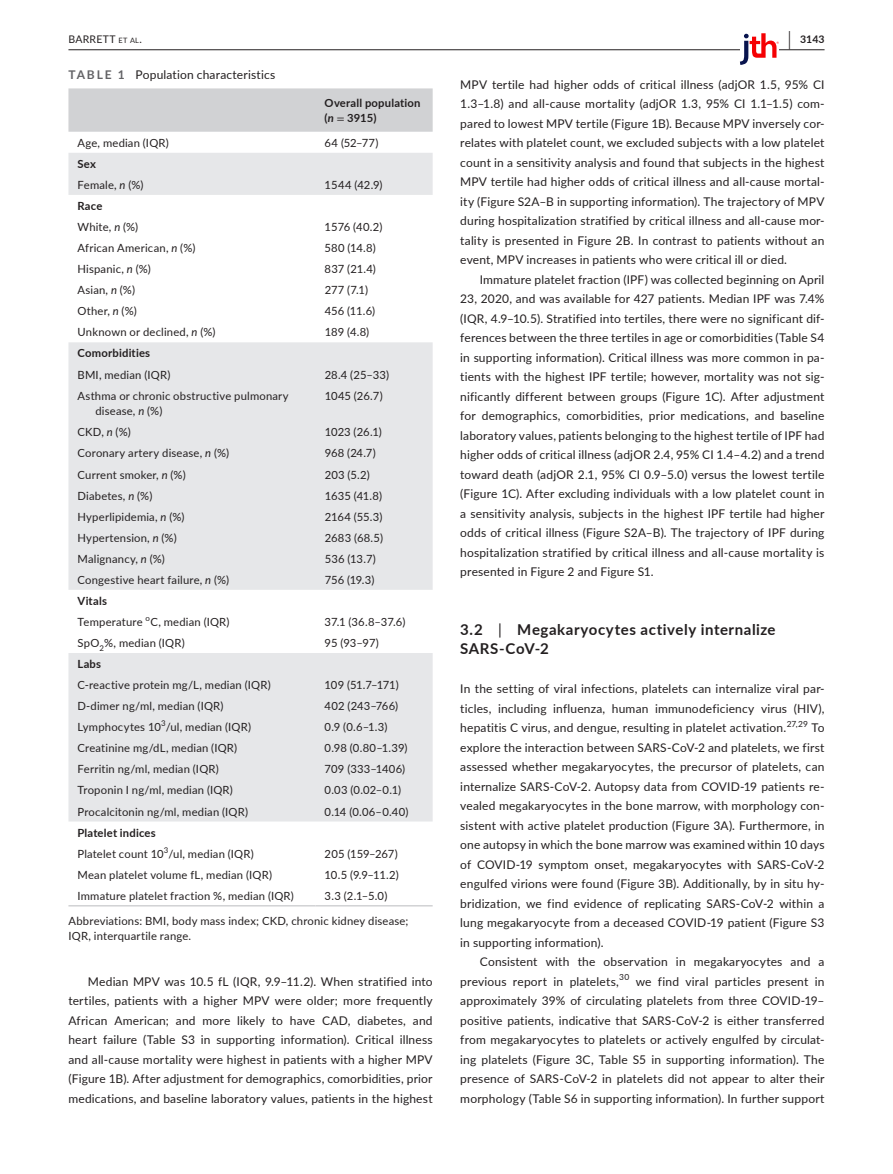
<style>
.page{position:relative;width:893px;height:1174px;background:#fff}
.page>*{position:absolute;margin:0;border:0;box-sizing:border-box;transform-origin:0 0}
.t1{font:700 15px/19.5px "Lato";letter-spacing:.04em;color:#231f20}
.t2{font:12px/19.5px "Lato";letter-spacing:.015em;color:#231f20;text-align:justify}
.t3{font:11.25px/21px "Lato";letter-spacing:.015em;color:#231f20}
.t4{font:700 11.25px/15.8px "Lato";letter-spacing:.015em;color:#231f20}
.t5{font:10.5px "Lato";letter-spacing:.025em;color:#231f20}
.t6{font:700 10.5px "Lato";color:#231f20}
.t7{font:8.4px "Lato";color:#231f20}
.t8{font:7.8px "Lato";color:#231f20}
.s1{font-size:7.35px}
.s2{font-size:19.5px}
.s3{font-weight:700;color:#636366}
.s4{font-style:italic}
.s5{font-family:"STIX";font-weight:400}
.s6{font-weight:700}
.s7{font-weight:400}
</style>
<div class="page">
<hr style="left:68px;top:49px;width:756px;height:1px;background:#231f20">
<svg style="left:740px;top:33px;width:39px;height:32px"></svg>
<div style="left:68px;top:88px;width:365px;height:44px;background:#d1d2d4"></div>
<svg style="left:68px;top:153px;width:365px;height:668px;fill:#e6e7e9"></svg>
<hr style="left:68px;top:905px;width:248px;height:1px;background:#d1d2d4">
<hr style="left:316px;top:905px;width:117px;height:1px;background:#d1d2d4">
<p class="t5" style="left:68px;top:31px;width:75px">BARRETT <span class="s1">et al</span>.</p>
<p class="t6" style="left:789px;top:31px;width:37px"><span class="s2">|</span> 3143</p>
<p class="t2" style="left:68px;top:64px;width:208px"><span class="s3">TABLE 1</span> Population characteristics</p>
<p class="t4" style="left:325px;top:94px;width:98px">Overall population (<span class="s4">n</span> <span class="s5">=</span> 3915)</p>
<p class="t3" style="left:77px;top:132px;width:93px">Age, median (IQR)</p>
<p class="t3" style="left:325px;top:132px;width:55px">64 (52–77)</p>
<p class="t3" style="left:77px;top:153px;width:68px"><span class="s6">Sex<br></span>Female, <span class="s4">n</span> (%)</p>
<p class="t3" style="left:325px;top:174px;width:59px">1544 (42.9)</p>
<p class="t3" style="left:77px;top:195px;width:62px"><span class="s6">Race<br></span>White, <span class="s4">n</span> (%)</p>
<p class="t3" style="left:325px;top:216px;width:59px">1576 (40.2)</p>
<p class="t3" style="left:77px;top:237px;width:119px">African American, <span class="s4">n</span> (%)</p>
<p class="t3" style="left:325px;top:237px;width:53px">580 (14.8)</p>
<p class="t3" style="left:77px;top:258px;width:75px">Hispanic, <span class="s4">n</span> (%)</p>
<p class="t3" style="left:325px;top:258px;width:53px">837 (21.4)</p>
<p class="t3" style="left:77px;top:279px;width:59px">Asian, <span class="s4">n</span> (%)</p>
<p class="t3" style="left:325px;top:279px;width:45px">277 (7.1)</p>
<p class="t3" style="left:77px;top:300px;width:61px">Other, <span class="s4">n</span> (%)</p>
<p class="t3" style="left:325px;top:300px;width:52px">456 (11.6)</p>
<p class="t3" style="left:77px;top:321px;width:140px">Unknown or declined, <span class="s4">n</span> (%)</p>
<p class="t3" style="left:325px;top:321px;width:46px">189 (4.8)</p>
<p class="t4" style="left:77px;top:345px;width:74px">Comorbidities</p>
<p class="t3" style="left:77px;top:363px;width:94px">BMI, median (IQR)</p>
<p class="t3" style="left:325px;top:363px;width:66px">28.4 (25–33)</p>
<p class="t3" style="left:95px;top:387px;width:195px;line-height:15.8px;text-indent:-18px">Asthma or chronic obstructive pulmonary disease, <span class="s4">n</span> (%)</p>
<p class="t3" style="left:325px;top:384px;width:60px">1045 (26.7)</p>
<p class="t3" style="left:77px;top:421px;width:55px">CKD, <span class="s4">n</span> (%)</p>
<p class="t3" style="left:325px;top:421px;width:59px">1023 (26.1)</p>
<p class="t3" style="left:78px;top:442px;width:153px">Coronary artery disease, <span class="s4">n</span> (%)</p>
<p class="t3" style="left:325px;top:442px;width:53px">968 (24.7)</p>
<p class="t3" style="left:78px;top:463px;width:110px">Current smoker, <span class="s4">n</span> (%)</p>
<p class="t3" style="left:325px;top:463px;width:47px">203 (5.2)</p>
<p class="t3" style="left:78px;top:484px;width:76px">Diabetes, <span class="s4">n</span> (%)</p>
<p class="t3" style="left:325px;top:484px;width:59px">1635 (41.8)</p>
<p class="t3" style="left:78px;top:505px;width:109px">Hyperlipidemia, <span class="s4">n</span> (%)</p>
<p class="t3" style="left:325px;top:505px;width:59px">2164 (55.3)</p>
<p class="t3" style="left:78px;top:526px;width:101px">Hypertension, <span class="s4">n</span> (%)</p>
<p class="t3" style="left:325px;top:526px;width:60px">2683 (68.5)</p>
<p class="t3" style="left:78px;top:548px;width:89px">Malignancy, <span class="s4">n</span> (%)</p>
<p class="t3" style="left:325px;top:548px;width:53px">536 (13.7)</p>
<p class="t3" style="left:78px;top:569px;width:153px">Congestive heart failure, <span class="s4">n</span> (%)</p>
<p class="t3" style="left:325px;top:569px;width:51px">756 (19.3)</p>
<p class="t4" style="left:78px;top:592px;width:31px">Vitals</p>
<p class="t3" style="left:78px;top:611px;width:67px">Temperature</p>
<p class="t8" style="left:146px;top:612px;width:6px">o</p>
<p class="t3" style="left:150px;top:611px;width:81px">C, median (IQR)</p>
<p class="t3" style="left:325px;top:611px;width:82px">37.1 (36.8–37.6)</p>
<p class="t3" style="left:77px;top:632px;width:109px">SpO<sub>2</sub>%, median (IQR)</p>
<p class="t3" style="left:325px;top:632px;width:56px">95 (93–97)</p>
<p class="t4" style="left:77px;top:655px;width:25px">Labs</p>
<p class="t3" style="left:77px;top:674px;width:195px">C-reactive protein mg/L, median (IQR)</p>
<p class="t3" style="left:325px;top:674px;width:76px">109 (51.7–171)</p>
<p class="t3" style="left:77px;top:695px;width:148px">D-dimer ng/ml, median (IQR)</p>
<p class="t3" style="left:325px;top:695px;width:75px">402 (243–766)</p>
<p class="t3" style="left:77px;top:716px;width:175px">Lymphocytes 10 /ul, median (IQR)</p>
<p class="t8" style="left:161px;top:718px;width:6px">3</p>
<p class="t3" style="left:325px;top:716px;width:64px">0.9 (0.6–1.3)</p>
<p class="t3" style="left:77px;top:737px;width:161px">Creatinine mg/dL, median (IQR)</p>
<p class="t3" style="left:325px;top:737px;width:84px">0.98 (0.80–1.39)</p>
<p class="t3" style="left:77px;top:758px;width:143px">Ferritin ng/ml, median (IQR)</p>
<p class="t3" style="left:325px;top:758px;width:82px">709 (333–1406)</p>
<p class="t3" style="left:77px;top:779px;width:157px">Troponin I ng/ml, median (IQR)</p>
<p class="t3" style="left:325px;top:779px;width:78px">0.03 (0.02–0.1)</p>
<p class="t3" style="left:77px;top:800px;width:172px">Procalcitonin ng/ml, median (IQR)</p>
<p class="t3" style="left:325px;top:800px;width:85px">0.14 (0.06–0.40)</p>
<p class="t4" style="left:77px;top:824px;width:80px">Platelet indices</p>
<p class="t3" style="left:77px;top:842px;width:178px">Platelet count 10 /ul, median (IQR)</p>
<p class="t8" style="left:164px;top:844px;width:6px">3</p>
<p class="t3" style="left:325px;top:842px;width:75px">205 (159–267)</p>
<p class="t3" style="left:77px;top:863px;width:196px">Mean platelet volume fL, median (IQR)</p>
<p class="t3" style="left:325px;top:863px;width:76px">10.5 (9.9–11.2)</p>
<p class="t3" style="left:77px;top:884px;width:218px">Immature platelet fraction %, median (IQR)</p>
<p class="t3" style="left:325px;top:884px;width:64px">3.3 (2.1–5.0)</p>
<p class="t3" style="left:68px;top:912px;width:342px;line-height:15.8px">Abbreviations: BMI, body mass index; CKD, chronic kidney disease;<br>IQR, interquartile range.</p>
<p class="t2" style="left:68px;top:971px;width:366px;text-indent:20px">Median MPV was 10.5 fL (IQR, 9.9–11.2). When stratified into tertiles, patients with a higher MPV were older; more frequently African American; and more likely to have CAD, diabetes, and heart failure (Table S3 in supporting information). Critical illness and all-cause mortality were highest in patients with a higher MPV (Figure 1B). After adjustment for demographics, comorbidities, prior medications, and baseline laboratory values, patients in the highest</p>
<p class="t2" style="left:460px;top:74px;width:366px">MPV tertile had higher odds of critical illness (adjOR 1.5, 95% CI 1.3–1.8) and all-cause mortality (adjOR 1.3, 95% CI 1.1–1.5) com&shy;pared to lowest MPV tertile (Figure 1B). Because MPV inversely cor&shy;relates with platelet count, we excluded subjects with a low platelet count in a sensitivity analysis and found that subjects in the highest MPV tertile had higher odds of critical illness and all-cause mortal&shy;ity (Figure S2A–B in supporting information). The trajectory of MPV during hospitalization stratified by critical illness and all-cause mor&shy;tality is presented in Figure 2B. In contrast to patients without an event, MPV increases in patients who were critical ill or died.</p>
<p class="t2" style="left:460px;top:269px;width:366px;text-indent:20px">Immature platelet fraction (IPF) was collected beginning on April 23, 2020, and was available for 427 patients. Median IPF was 7.4% (IQR, 4.9–10.5). Stratified into tertiles, there were no significant dif&shy;ferences between the three tertiles in age or comorbidities (Table S4 in supporting information). Critical illness was more common in pa&shy;tients with the highest IPF tertile; however, mortality was not sig&shy;nificantly different between groups (Figure 1C). After adjustment for demographics, comorbidities, prior medications, and baseline laboratory values, patients belonging to the highest tertile of IPF had higher odds of critical illness (adjOR 2.4, 95% CI 1.4–4.2) and a trend toward death (adjOR 2.1, 95% CI 0.9–5.0) versus the lowest tertile (Figure 1C). After excluding individuals with a low platelet count in a sensitivity analysis, subjects in the highest IPF tertile had higher odds of critical illness (Figure S2A–B). The trajectory of IPF during hospitalization stratified by critical illness and all-cause mortality is presented in Figure 2 and Figure S1.</p>
<p class="t1" style="left:460px;top:619px;width:317px">3.2 <span class="s7">|</span> Megakaryocytes actively internalize<br>SARS-CoV-2</p>
<p class="t2" style="left:460px;top:678px;width:366px">In the setting of viral infections, platelets can internalize viral par&shy;ticles, including influenza, human immunodeficiency virus (HIV), hepatitis C virus, and dengue, resulting in platelet activation.</p>
<p class="t7" style="left:787px;top:718px;width:23px">27,29</p>
<p class="t2" style="left:460px;top:717px;width:366px;text-indent:351px">To explore the interaction between SARS-CoV-2 and platelets, we first assessed whether megakaryocytes, the precursor of platelets, can internalize SARS-CoV-2. Autopsy data from COVID-19 patients re&shy;vealed megakaryocytes in the bone marrow, with morphology con&shy;sistent with active platelet production (Figure 3A). Furthermore, in one autopsy in which the bone marrow was examined within 10 days of COVID-19 symptom onset, megakaryocytes with SARS-CoV-2 engulfed virions were found (Figure 3B). Additionally, by in situ hy&shy;bridization, we find evidence of replicating SARS-CoV-2 within a lung megakaryocyte from a deceased COVID-19 patient (Figure S3 in supporting information).</p>
<p class="t2" style="left:460px;top:951px;width:366px;text-indent:20px">Consistent with the observation in megakaryocytes and a previous report in platelets,<sup>30</sup> we find viral particles present in approximately 39% of circulating platelets from three COVID-19– positive patients, indicative that SARS-CoV-2 is either transferred from megakaryocytes to platelets or actively engulfed by circulat&shy;ing platelets (Figure 3C, Table S5 in supporting information). The presence of SARS-CoV-2 in platelets did not appear to alter their morphology (Table S6 in supporting information). In further support</p>
</div>
